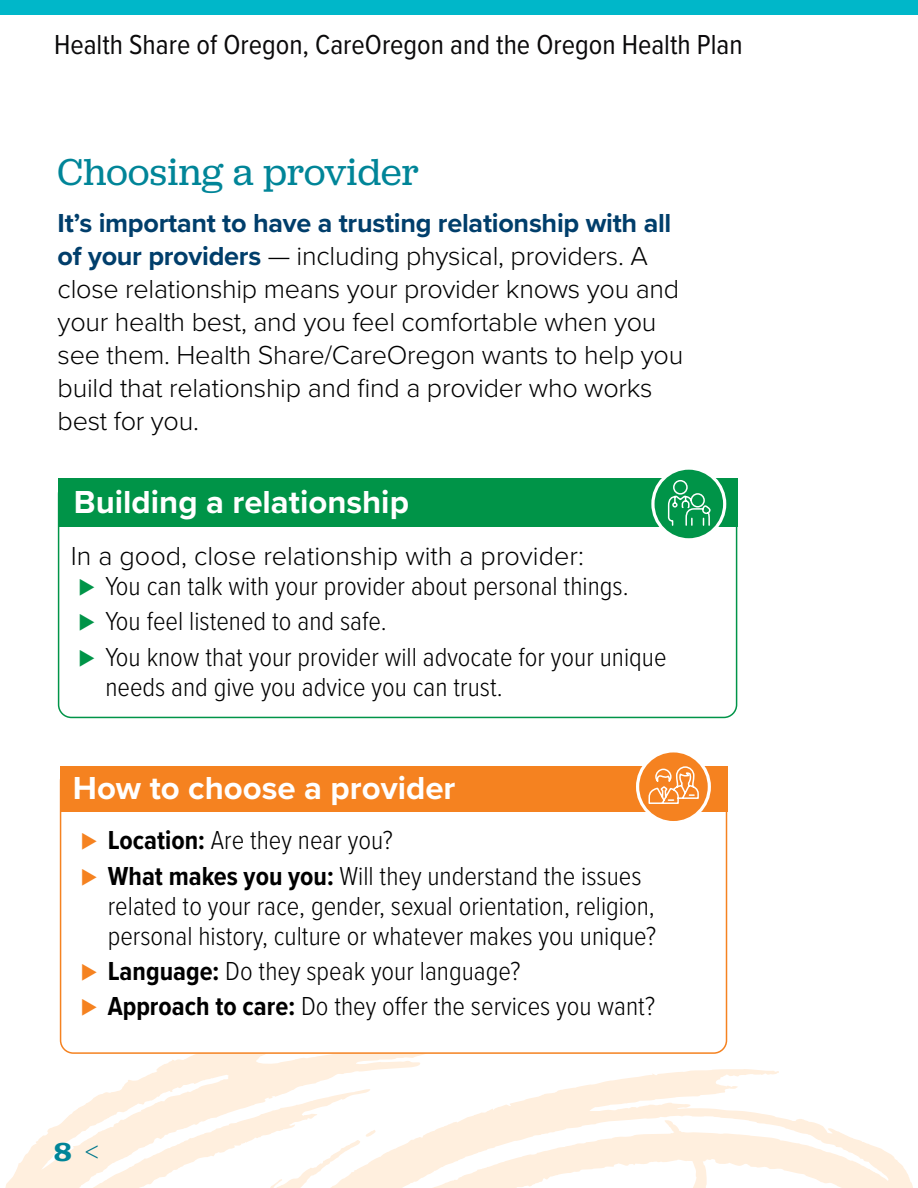
<style>
.page{position:relative;width:918px;height:1188px;background:#fff}
.page>*{position:absolute;margin:0;border:0;box-sizing:border-box;transform-origin:0 0}
.t1{font:39px "Jubilat";letter-spacing:.01em;color:#008598}
.t2{font:700 33px "Proxima Nova";color:#fff}
.t3{font:28.5px "Proxima Nova Cond";color:#0b0a0b}
.t4{font:300 27px/35.4px "Proxima Nova Cond";color:#000}
.t5{font:300 27px/33px "Proxima Nova";letter-spacing:-.01em;color:#000}
.t6{font:600 27px "Jubilat";color:#008598;scale:1.1 1}
.s1{font-weight:700;color:#003e6b}
.s2{font-family:"Proxima Nova";color:#009448}
.s3{font-family:"Proxima Nova";color:#f58220}
.s4{font-weight:700}
.s5{font-family:"Proxima Nova";font-weight:300;color:#00788c}
</style>
<div class="page">
<svg style="left:18px;top:1018px;width:895px;height:170px"></svg>
<svg style="left:5px;top:1167px;width:45px;height:21px"></svg>
<div style="left:0;top:0;width:918px;height:15px;background:#00b7c9"></div>
<div style="left:61px;top:768px;width:666px;height:285px;background:#fff;border-radius:13px"></div>
<div style="left:60px;top:766px;width:667px;height:46px;background:#f58220"></div>
<svg style="left:638px;top:751px;width:71px;height:72px"></svg>
<div style="left:636px;top:749px;width:75px;height:75px;border:3px solid #fff;border-radius:50%"></div>
<svg style="left:648px;top:766px;width:52px;height:39px"></svg>
<div style="left:58px;top:479px;width:679px;height:48px;background:#009448"></div>
<svg style="left:653px;top:468px;width:72px;height:72px"></svg>
<div style="left:651px;top:467px;width:75px;height:74px;border:3px solid #fff;border-radius:50%"></div>
<svg style="left:667px;top:479px;width:45px;height:48px"></svg>
<p class="t3" style="left:54px;top:24px;width:690px">Health Share of Oregon, CareOregon and the Oregon Health Plan</p>
<h1 class="t1" style="left:58px;top:148px;width:363px">Choosing a provider</h1>
<p class="t5" style="left:58px;top:205px;width:627px"><span class="s1">It’s important to have a trusting relationship with all of your providers</span> — including physical, providers. A close relationship means your provider knows you and your health best, and you feel comfortable when you see them. Health Share/CareOregon wants to help you build that relationship and find a provider who works best for you.</p>
<p class="t2" style="left:74px;top:477px;width:337px">Building a relationship</p>
<p class="t5" style="left:71px;top:538px;width:515px">In a good, close relationship with a provider:</p>
<p class="t4" style="left:78px;top:567px;width:590px"><span class="s2">⊲</span> You can talk with your provider about personal things.<br><span class="s2">⊲</span> You feel listened to and safe.<br><span class="s2">⊲</span> You know that your provider will advocate for your unique</p>
<p class="t4" style="left:105px;top:668px;width:399px">needs and give you advice you can trust.</p>
<p class="t2" style="left:73px;top:763px;width:384px">How to choose a provider</p>
<p class="t4" style="left:81px;top:821px;width:562px"><span class="s3">⊲</span> <span class="s4">Location:</span> Are they near you?<br><span class="s3">⊲</span> <span class="s4">What makes you you:</span> Will they understand the issues</p>
<p class="t4" style="left:108px;top:889px;width:550px;line-height:30px">related to your race, gender, sexual orientation, religion, personal history, culture or whatever makes you unique?</p>
<p class="t4" style="left:81px;top:952px;width:576px"><span class="s3">⊲</span> <span class="s4">Language:</span> Do they speak your language?<br><span class="s3">⊲</span> <span class="s4">Approach to care:</span> Do they offer the services you want?</p>
<p class="t6" style="left:54px;top:1135px;width:42px">8 <span class="s5">&lt;</span></p>
</div>
